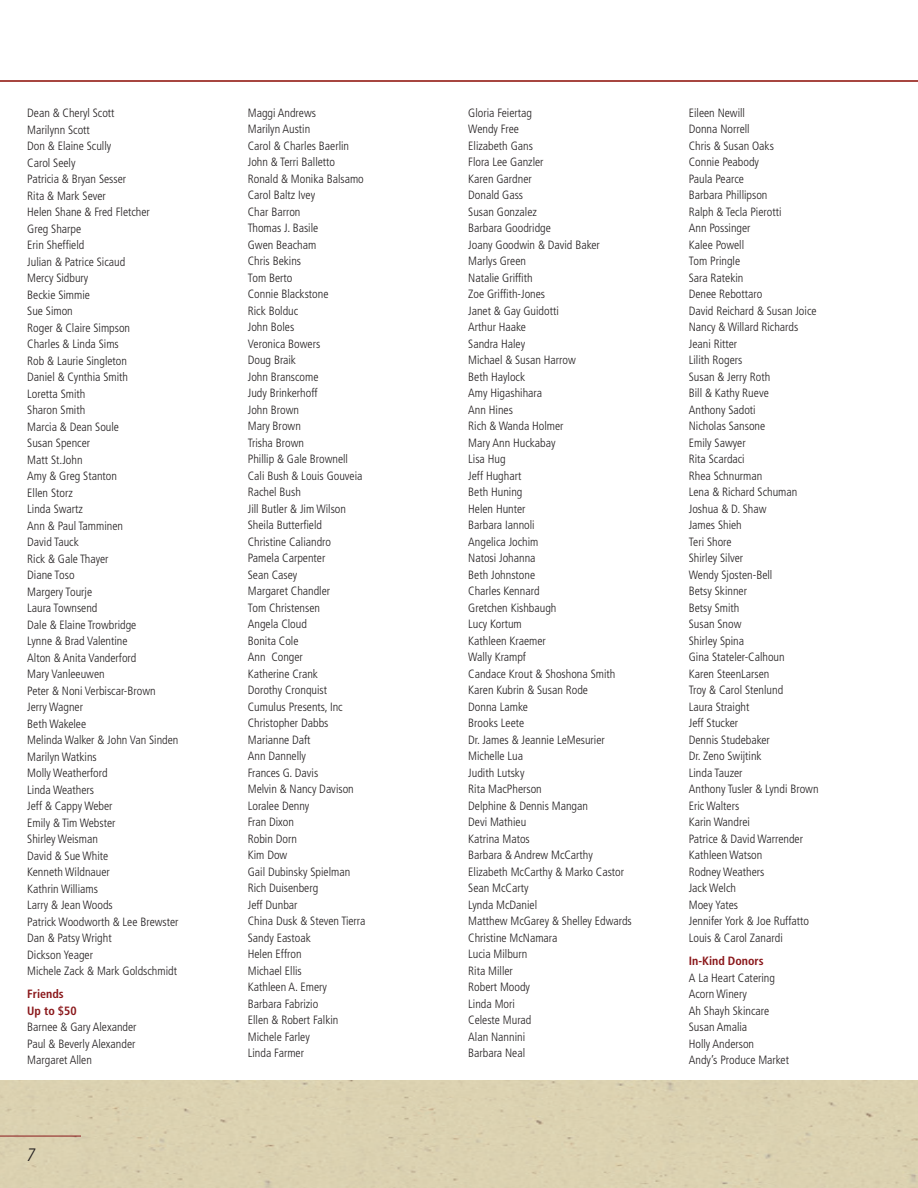
<style>
.page{position:relative;width:918px;height:1188px;background:#fff}
.page>*{position:absolute;margin:0;border:0;box-sizing:border-box;transform-origin:0 0}
.t1{font:italic 300 condensed 18px "Frutiger LT Pro";color:#231f20}
.t2{font:300 condensed 12px/16.5px "Frutiger LT Std";color:#231f20}
.t3{font:700 condensed 12px/16.5px "Frutiger LT Std";color:#8a171a}
</style>
<div class="page">
<hr style="left:0;top:80px;width:918px;height:2px;background:#8b0a02">
<div style="left:0;top:1080px;width:918px;height:108px;background:#dbd2b1"></div>
<hr style="left:0;top:1136px;width:81px;height:1px;background:#8a171a">
<p class="t2" style="left:27px;top:105px;width:153px">Dean &amp; Cheryl Scott<br>Marilynn Scott<br>Don &amp; Elaine Scully<br>Carol Seely<br>Patricia &amp; Bryan Sesser<br>Rita &amp; Mark Sever<br>Helen Shane &amp; Fred Fletcher<br>Greg Sharpe<br>Erin Sheffield<br>Julian &amp; Patrice Sicaud<br>Mercy Sidbury<br>Beckie Simmie<br>Sue Simon<br>Roger &amp; Claire Simpson<br>Charles &amp; Linda Sims<br>Rob &amp; Laurie Singleton<br>Daniel &amp; Cynthia Smith<br>Loretta Smith<br>Sharon Smith<br>Marcia &amp; Dean Soule<br>Susan Spencer<br>Matt St.John<br>Amy &amp; Greg Stanton<br>Ellen Storz<br>Linda Swartz<br>Ann &amp; Paul Tamminen<br>David Tauck<br>Rick &amp; Gale Thayer<br>Diane Toso<br>Margery Tourje<br>Laura Townsend<br>Dale &amp; Elaine Trowbridge<br>Lynne &amp; Brad Valentine<br>Alton &amp; Anita Vanderford<br>Mary Vanleeuwen<br>Peter &amp; Noni Verbiscar-Brown<br>Jerry Wagner<br>Beth Wakelee<br>Melinda Walker &amp; John Van Sinden<br>Marilyn Watkins<br>Molly Weatherford<br>Linda Weathers<br>Jeff &amp; Cappy Weber<br>Emily &amp; Tim Webster<br>Shirley Weisman<br>David &amp; Sue White<br>Kenneth Wildnauer<br>Kathrin Williams<br>Larry &amp; Jean Woods<br>Patrick Woodworth &amp; Lee Brewster<br>Dan &amp; Patsy Wright<br>Dickson Yeager<br>Michele Zack &amp; Mark Goldschmidt</p>
<p class="t3" style="left:27px;top:986px;width:51px">Friends<br>Up to $50</p>
<p class="t2" style="left:27px;top:1019px;width:111px;text-align:justify">Barnee &amp; Gary Alexander Paul &amp; Beverly Alexander Margaret Allen</p>
<h1 class="t1" style="left:27px;top:1144px;width:10px">7</h1>
<p class="t2" style="left:248px;top:105px;width:119px">Maggi Andrews<br>Marilyn Austin<br>Carol &amp; Charles Baerlin<br>John &amp; Terri Balletto<br>Ronald &amp; Monika Balsamo<br>Carol Baltz Ivey<br>Char Barron<br>Thomas J. Basile<br>Gwen Beacham<br>Chris Bekins<br>Tom Berto<br>Connie Blackstone<br>Rick Bolduc<br>John Boles<br>Veronica Bowers<br>Doug Braik<br>John Branscome<br>Judy Brinkerhoff<br>John Brown<br>Mary Brown<br>Trisha Brown<br>Phillip &amp; Gale Brownell<br>Cali Bush &amp; Louis Gouveia<br>Rachel Bush<br>Jill Butler &amp; Jim Wilson<br>Sheila Butterfield<br>Christine Caliandro<br>Pamela Carpenter<br>Sean Casey<br>Margaret Chandler<br>Tom Christensen<br>Angela Cloud<br>Bonita Cole<br>Ann Conger<br>Katherine Crank<br>Dorothy Cronquist<br>Cumulus Presents, Inc<br>Christopher Dabbs<br>Marianne Daft<br>Ann Dannelly<br>Frances G. Davis<br>Melvin &amp; Nancy Davison<br>Loralee Denny<br>Fran Dixon<br>Robin Dorn<br>Kim Dow<br>Gail Dubinsky Spielman<br>Rich Duisenberg<br>Jeff Dunbar<br>China Dusk &amp; Steven Tierra<br>Sandy Eastoak<br>Helen Effron<br>Michael Ellis<br>Kathleen A. Emery<br>Barbara Fabrizio<br>Ellen &amp; Robert Falkin<br>Michele Farley<br>Linda Farmer</p>
<p class="t2" style="left:468px;top:105px;width:165px">Gloria Feiertag<br>Wendy Free<br>Elizabeth Gans<br>Flora Lee Ganzler<br>Karen Gardner<br>Donald Gass<br>Susan Gonzalez<br>Barbara Goodridge<br>Joany Goodwin &amp; David Baker<br>Marlys Green<br>Natalie Griffith<br>Zoe Griffith-Jones<br>Janet &amp; Gay Guidotti<br>Arthur Haake<br>Sandra Haley<br>Michael &amp; Susan Harrow<br>Beth Haylock<br>Amy Higashihara<br>Ann Hines<br>Rich &amp; Wanda Holmer<br>Mary Ann Huckabay<br>Lisa Hug<br>Jeff Hughart<br>Beth Huning<br>Helen Hunter<br>Barbara Iannoli<br>Angelica Jochim<br>Natosi Johanna<br>Beth Johnstone<br>Charles Kennard<br>Gretchen Kishbaugh<br>Lucy Kortum<br>Kathleen Kraemer<br>Wally Krampf<br>Candace Krout &amp; Shoshona Smith<br>Karen Kubrin &amp; Susan Rode<br>Donna Lamke<br>Brooks Leete<br>Dr. James &amp; Jeannie LeMesurier<br>Michelle Lua<br>Judith Lutsky<br>Rita MacPherson<br>Delphine &amp; Dennis Mangan<br>Devi Mathieu<br>Katrina Matos<br>Barbara &amp; Andrew McCarthy<br>Elizabeth McCarthy &amp; Marko Castor<br>Sean McCarty<br>Lynda McDaniel<br>Matthew McGarey &amp; Shelley Edwards<br>Christine McNamara<br>Lucia Milburn<br>Rita Miller<br>Robert Moody<br>Linda Mori<br>Celeste Murad<br>Alan Nannini<br>Barbara Neal</p>
<p class="t2" style="left:689px;top:105px;width:131px">Eileen Newill<br>Donna Norrell<br>Chris &amp; Susan Oaks<br>Connie Peabody<br>Paula Pearce<br>Barbara Phillipson<br>Ralph &amp; Tecla Pierotti<br>Ann Possinger<br>Kalee Powell<br>Tom Pringle<br>Sara Ratekin<br>Denee Rebottaro<br>David Reichard &amp; Susan Joice<br>Nancy &amp; Willard Richards<br>Jeani Ritter<br>Lilith Rogers<br>Susan &amp; Jerry Roth<br>Bill &amp; Kathy Rueve<br>Anthony Sadoti<br>Nicholas Sansone<br>Emily Sawyer<br>Rita Scardaci<br>Rhea Schnurman<br>Lena &amp; Richard Schuman<br>Joshua &amp; D. Shaw<br>James Shieh<br>Teri Shore<br>Shirley Silver<br>Wendy Sjosten-Bell<br>Betsy Skinner<br>Betsy Smith<br>Susan Snow<br>Shirley Spina<br>Gina Stateler-Calhoun<br>Karen SteenLarsen<br>Troy &amp; Carol Stenlund<br>Laura Straight<br>Jeff Stucker<br>Dennis Studebaker<br>Dr. Zeno Swijtink<br>Linda Tauzer<br>Anthony Tusler &amp; Lyndi Brown<br>Eric Walters<br>Karin Wandrei<br>Patrice &amp; David Warrender<br>Kathleen Watson<br>Rodney Weathers<br>Jack Welch<br>Moey Yates<br>Jennifer York &amp; Joe Ruffatto<br>Louis &amp; Carol Zanardi</p>
<p class="t3" style="left:689px;top:953px;width:76px">In-Kind Donors</p>
<p class="t2" style="left:689px;top:970px;width:102px">A La Heart Catering<br>Acorn Winery<br>Ah Shayh Skincare<br>Susan Amalia<br>Holly Anderson<br>Andy’s Produce Market</p>
</div>
